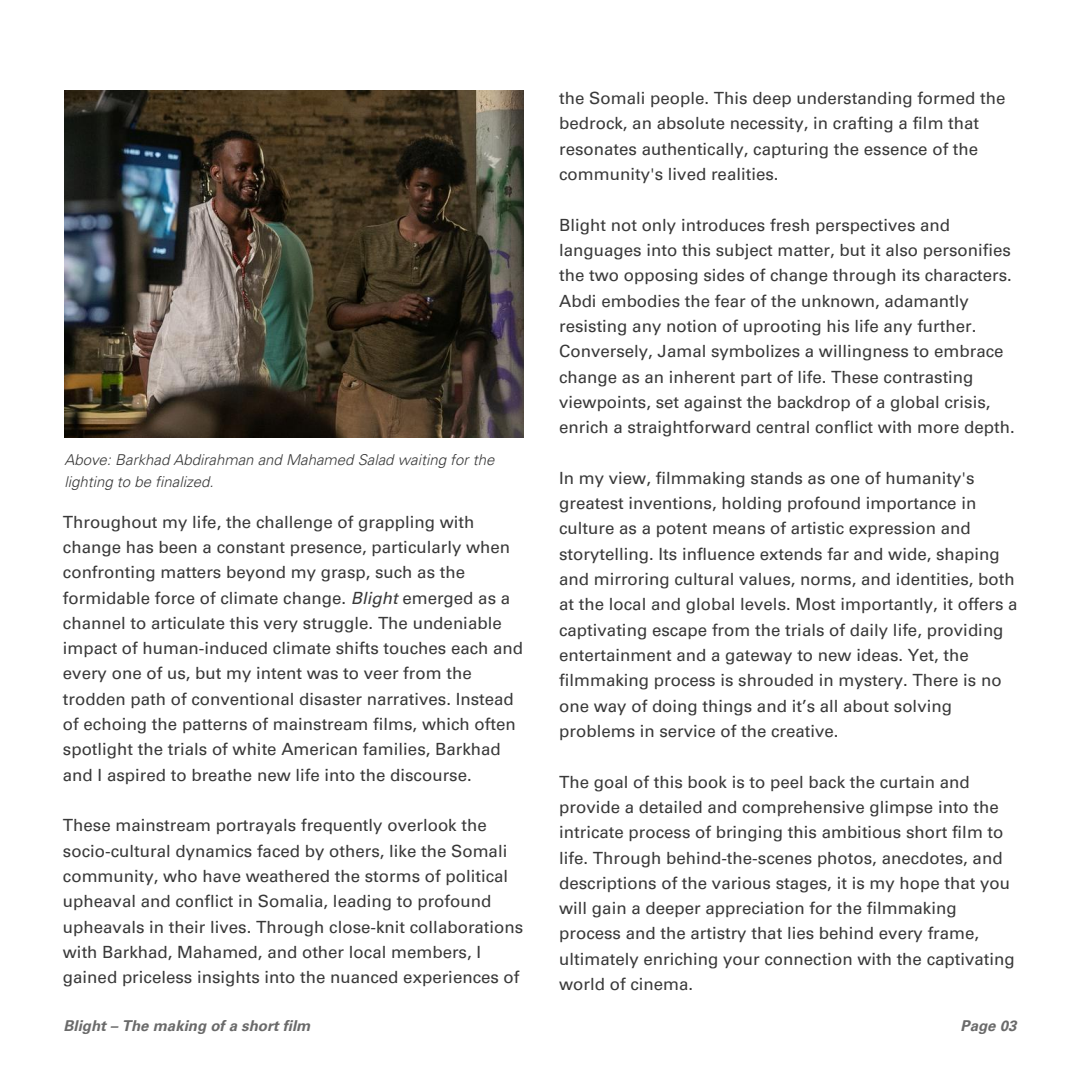
<style>
.page{position:relative;width:1080px;height:1080px;background:#fff}
.page>*{position:absolute;margin:0;border:0;box-sizing:border-box;transform-origin:0 0}
.t1{font:16.88px/25.2px "Univers LT Pro 55 Roman";color:#393939}
.t2{font:italic 300 15px/22.5px "Univers LT Pro 45";color:#393939}
.t3{font:italic 700 15px "Univers LT Pro 65";color:#6a6a6a}
.s1{font-family:"Univers LT Pro 55";font-style:italic}
</style>
<div class="page">
<img style="left:64px;top:91px;width:460px;height:347px">
<p class="t2" style="left:64px;top:450px;width:432px">Above: Barkhad Abdirahman and Mahamed Salad waiting for the lighting to be finalized.</p>
<p class="t1" style="left:63px;top:511px;width:462px">Throughout my life, the challenge of grappling with change has been a constant presence, particularly when confronting matters beyond my grasp, such as the formidable force of climate change. <span class="s1">Blight</span> emerged as a channel to articulate this very struggle. The undeniable impact of human-induced climate shifts touches each and every one of us, but my intent was to veer from the trodden path of conventional disaster narratives. Instead of echoing the patterns of mainstream films, which often spotlight the trials of white American families, Barkhad and I aspired to breathe new life into the discourse.</p>
<p class="t1" style="left:63px;top:815px;width:462px">These mainstream portrayals frequently overlook the socio-cultural dynamics faced by others, like the Somali community, who have weathered the storms of political upheaval and conflict in Somalia, leading to profound upheavals in their lives. Through close-knit collaborations with Barkhad, Mahamed, and other local members, I gained priceless insights into the nuanced experiences of</p>
<p class="t1" style="left:559px;top:88px;width:448px">the Somali people. This deep understanding formed the bedrock, an absolute necessity, in crafting a film that resonates authentically, capturing the essence of the community's lived realities.</p>
<p class="t1" style="left:559px;top:214px;width:457px">Blight not only introduces fresh perspectives and languages into this subject matter, but it also personifies the two opposing sides of change through its characters.<br>Abdi embodies the fear of the unknown, adamantly resisting any notion of uprooting his life any further.<br>Conversely, Jamal symbolizes a willingness to embrace change as an inherent part of life. These contrasting viewpoints, set against the backdrop of a global crisis, enrich a straightforward central conflict with more depth.</p>
<p class="t1" style="left:559px;top:467px;width:460px">In my view, filmmaking stands as one of humanity's greatest inventions, holding profound importance in culture as a potent means of artistic expression and storytelling. Its influence extends far and wide, shaping and mirroring cultural values, norms, and identities, both at the local and global levels. Most importantly, it offers a captivating escape from the trials of daily life, providing entertainment and a gateway to new ideas. Yet, the filmmaking process is shrouded in mystery. There is no one way of doing things and it’s all about solving problems in service of the creative.</p>
<p class="t1" style="left:559px;top:771px;width:457px">The goal of this book is to peel back the curtain and provide a detailed and comprehensive glimpse into the intricate process of bringing this ambitious short film to life. Through behind-the-scenes photos, anecdotes, and descriptions of the various stages, it is my hope that you will gain a deeper appreciation for the filmmaking process and the artistry that lies behind every frame, ultimately enriching your connection with the captivating world of cinema.</p>
<p class="t3" style="left:64px;top:1021px;width:248px">Blight – The making of a short film</p>
<p class="t3" style="left:961px;top:1021px;width:57px">Page 03</p>
</div>
